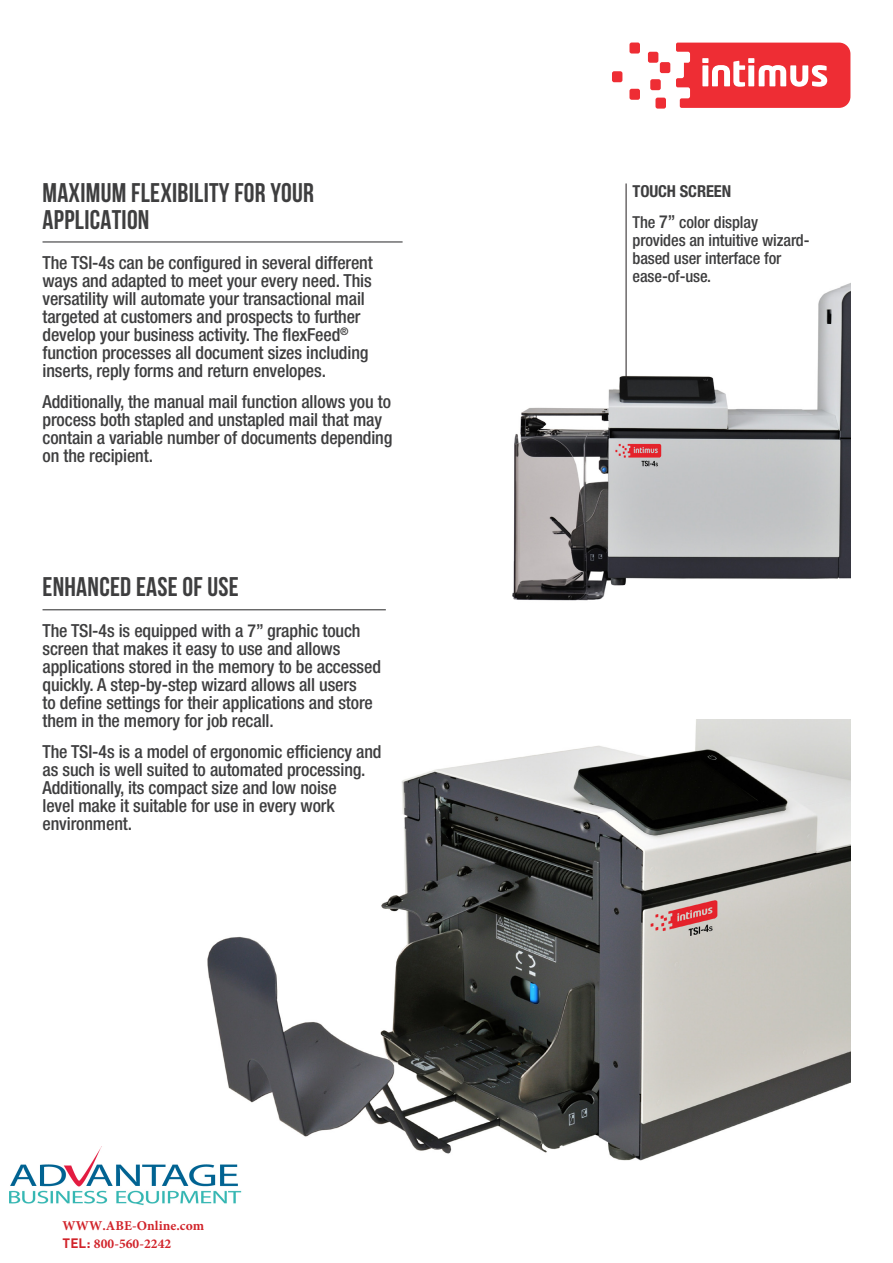
<style>
.page{position:relative;width:893px;height:1263px;background:#fff}
.page>*{position:absolute;margin:0;border:0;box-sizing:border-box;transform-origin:0 0}
.t1{font:700 27px/27px "Bebas Neue";letter-spacing:.01em;color:#3e3e3f}
.t2{font:500 condensed 18px/18px "Helvetica Neue LT Std";letter-spacing:-.005em;color:#3e3e3f}
.t3{font:500 condensed 16.5px/18px "Helvetica Neue LT Std";letter-spacing:-.005em;color:#3e3e3f}
.t4{font:700 13.5px/17.5px "Minion Pro";letter-spacing:.005em;color:#d1232a}
.s1{font-family:"DIN"}
.s2{font-weight:700}
.s3{font-size:18px}
</style>
<div class="page">
<svg style="left:612px;top:43px;width:238px;height:66px"></svg>
<img style="left:512px;top:183px;width:338px;height:418px">
<hr style="left:626px;top:183px;width:1px;height:195px;background:#231f20">
<img style="left:207px;top:720px;width:643px;height:441px">
<hr style="left:43px;top:241px;width:360px;height:1px;background:#3e3e3f">
<hr style="left:43px;top:609px;width:343px;height:1px;background:#3e3e3f">
<img style="left:9px;top:1146px;width:233px;height:60px">
<h1 class="t1" style="left:43px;top:178px;width:273px">MAXIMUM FLEXIBILITY FOR YOUR<br>APPLICATION</h1>
<p class="t2" style="left:43px;top:253px;width:332px">The TSI-4s can be configured in several different ways and adapted to meet your every need. This versatility will automate your transactional mail targeted at customers and prospects to further develop your business activity. The flexFeed<sup>® </sup>function processes all document sizes including inserts, reply forms and return envelopes.</p>
<p class="t2" style="left:43px;top:392px;width:351px">Additionally, the manual mail function allows you to process both stapled and unstapled mail that may contain a variable number of documents depending on the recipient.</p>
<h1 class="t1" style="left:43px;top:573px;width:198px">ENHANCED EASE OF USE</h1>
<p class="t2" style="left:43px;top:621px;width:340px">The TSI-4s is equipped with a 7” graphic touch screen that makes it easy to use and allows applications stored in the memory to be accessed quickly. A step-by-step wizard allows all users<br>to define settings for their applications and store them in the memory for job recall.</p>
<p class="t2" style="left:43px;top:742px;width:341px">The TSI-4s is a model of ergonomic efficiency and as such is well suited to automated processing.<br>Additionally, its compact size and low noise<br>level make it suitable for use in every work environment.</p>
<p class="t4" style="left:63px;top:1217px;width:143px">WWW.ABE-Online.com<br><span class="s1">TEL:</span> 800-560-2242</p>
<p class="t3" style="left:632px;top:176px;width:127px;line-height:30.8px"><span class="s2">TOUCH SCREEN<br></span>The <span class="s3">7”</span> color display</p>
<p class="t3" style="left:632px;top:231px;width:179px">provides an intuitive wizard&shy;based user interface for ease-of-use.</p>
</div>
